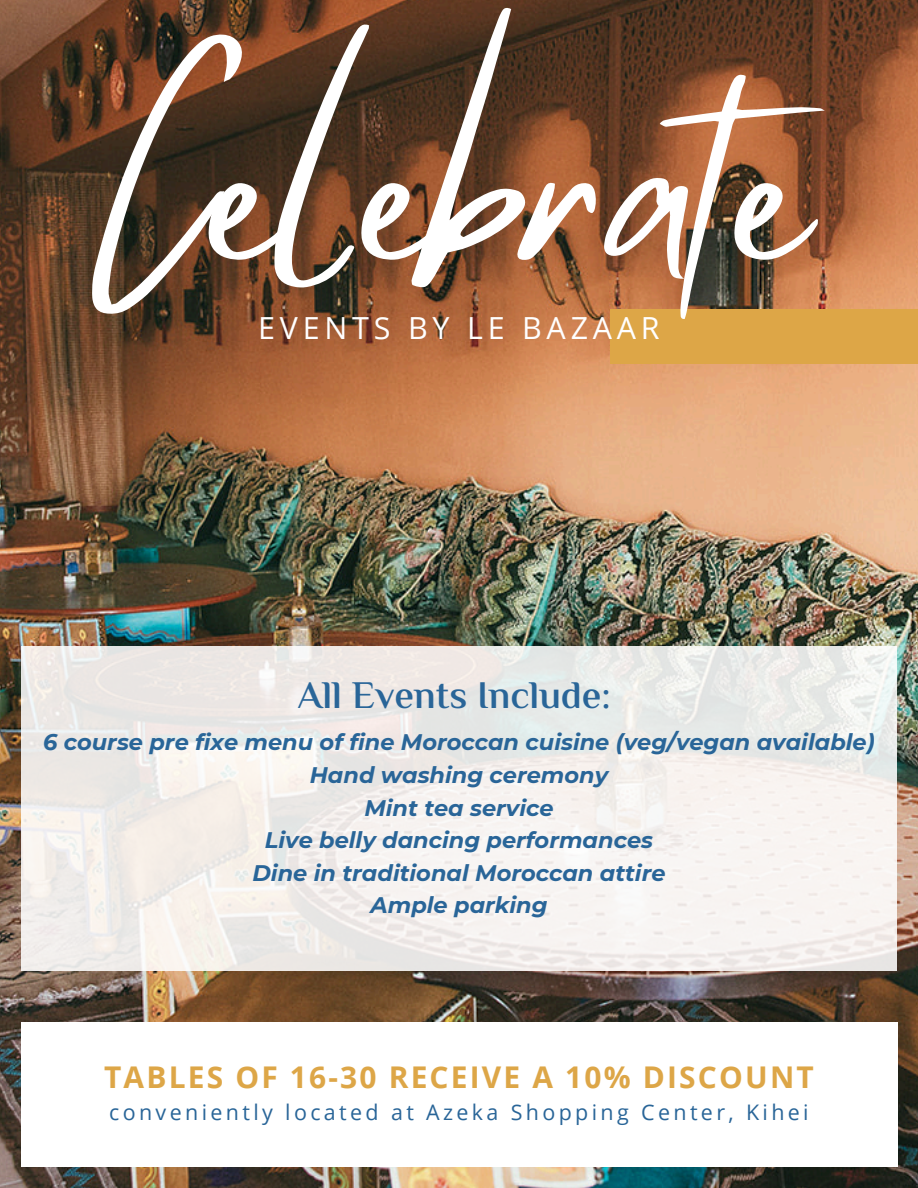
<style>
.page{position:relative;width:918px;height:1188px;background:#fff}
.page>*{position:absolute;margin:0;border:0;box-sizing:border-box;transform-origin:0 0}
.t1{font:232.8px "Mistrully";color:#fff}
.t2{font:600 39px "El Messiri";color:#296598}
.t3{font:30.45px "Open Sans";letter-spacing:.16em;color:#fff}
.t4{font:700 30px "Open Sans";letter-spacing:.075em;color:#dda647}
.t5{font:italic 700 22.5px/32.7px "Montserrat";color:#296598;text-align:center}
.t6{font:21.45px "Open Sans";letter-spacing:.16em;color:#296598}
</style>
<div class="page">
<img style="left:0;top:0;width:918px;height:1188px">
<div style="left:610px;top:309px;width:308px;height:54px;background:#dda647"></div>
<svg style="left:21px;top:646px;width:876px;height:324px;fill:#f3eeeb"></svg>
<div style="left:21px;top:1022px;width:876px;height:145px;background:#fff"></div>
<p class="t1" style="left:84px;top:1px;width:779px">Celebrate</p>
<h1 class="t3" style="left:258px;top:306px;width:403px">EVENTS BY LE BAZAAR</h1>
<h3 class="t2" style="left:297px;top:674px;width:315px">All Events Include:</h3>
<h3 class="t5" style="left:43px;top:726px;width:833px">6 course pre fixe menu of fine Moroccan cuisine (veg/vegan available)<br>Hand washing ceremony<br>Mint tea service<br>Live belly dancing performances<br>Dine in traditional Moroccan attire<br>Ample parking</h3>
<p class="t4" style="left:104px;top:1056px;width:711px">TABLES OF 16-30 RECEIVE A 10% DISCOUNT</p>
<p class="t6" style="left:109px;top:1097px;width:701px">conveniently located at Azeka Shopping Center, Kihei</p>
</div>
